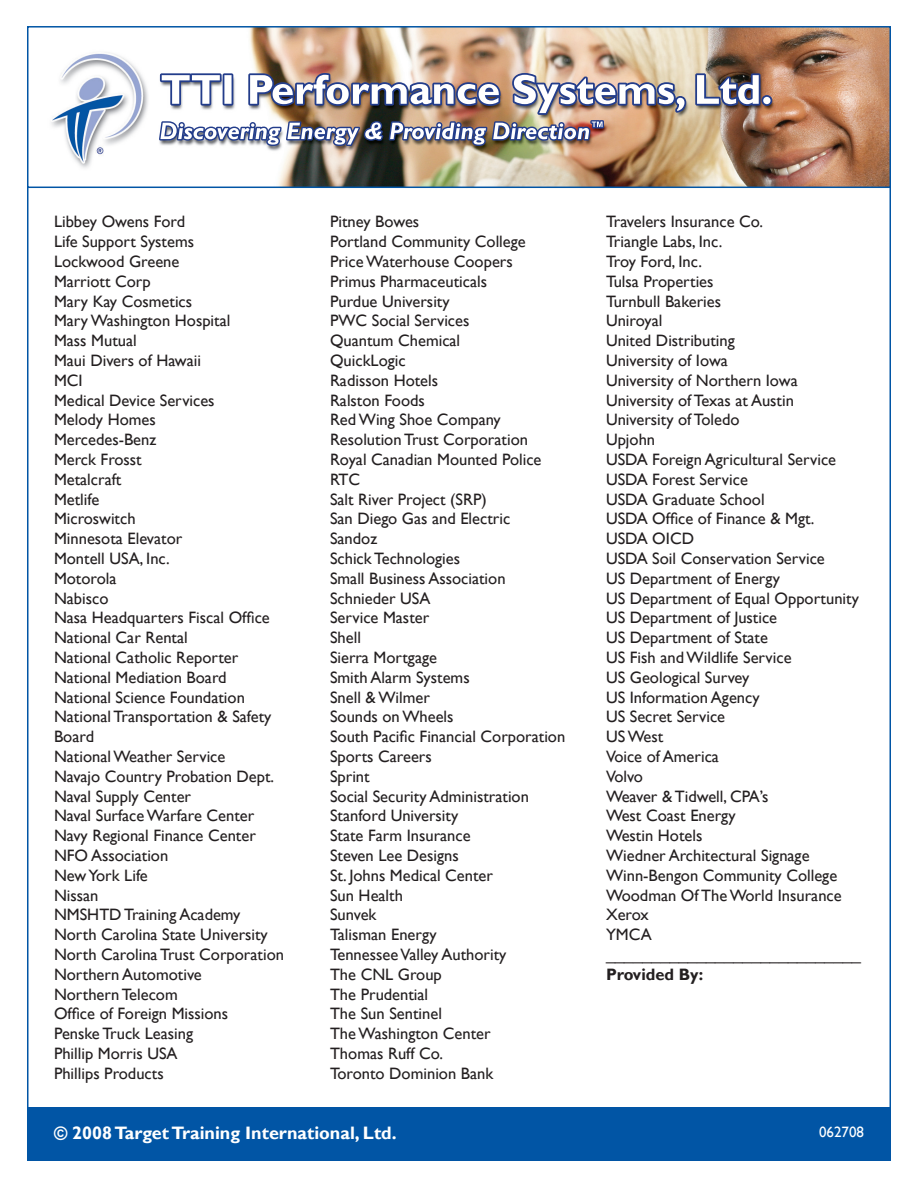
<style>
.page{position:relative;width:918px;height:1188px;background:#fff}
.page>*{position:absolute;margin:0;border:0;box-sizing:border-box;transform-origin:0 0}
.t1{font:700 18px "Gill Sans";color:#fff}
.t2{font:16.5px/19.8px "Gill Sans";color:#231f20}
.t3{font:700 16.5px "Gill Sans";color:#231f20}
.t4{font:15px "Gill Sans";color:#fff}
</style>
<div class="page">
<img style="left:51px;top:29px;width:837px;height:156px">
<img style="left:364px;top:120px;width:240px;height:21px">
<img style="left:160px;top:122px;width:443px;height:17px">
<img style="left:512px;top:73px;width:105px;height:42px">
<img style="left:162px;top:75px;width:597px;height:29px">
<div style="left:27px;top:26px;width:864px;height:162px;border:2px solid #0155a5"></div>
<div style="left:27px;top:1107px;width:864px;height:54px;background:#0155a5"></div>
<p class="t2" style="left:54px;top:212px;width:133px">Libbey Owens Ford</p>
<p class="t2" style="left:54px;top:232px;width:142px">Life Support Systems</p>
<p class="t2" style="left:54px;top:252px;width:127px">Lockwood Greene</p>
<p class="t2" style="left:54px;top:272px;width:98px">Marriott Corp</p>
<p class="t2" style="left:54px;top:291px;width:140px">Mary Kay Cosmetics</p>
<p class="t2" style="left:54px;top:311px;width:178px">Mary Washington Hospital</p>
<p class="t2" style="left:54px;top:331px;width:84px">Mass Mutual</p>
<p class="t2" style="left:54px;top:351px;width:149px">Maui Divers of Hawaii</p>
<p class="t2" style="left:54px;top:371px;width:30px">MCI</p>
<p class="t2" style="left:54px;top:390px;width:162px">Medical Device Services</p>
<p class="t2" style="left:54px;top:410px;width:103px">Melody Homes</p>
<p class="t2" style="left:54px;top:430px;width:104px">Mercedes-Benz</p>
<p class="t2" style="left:54px;top:450px;width:89px">Merck Frosst</p>
<p class="t2" style="left:54px;top:470px;width:69px">Metalcraft</p>
<p class="t2" style="left:54px;top:489px;width:47px">Metlife</p>
<p class="t2" style="left:54px;top:509px;width:83px">Microswitch</p>
<p class="t2" style="left:54px;top:529px;width:130px">Minnesota Elevator</p>
<p class="t2" style="left:54px;top:549px;width:117px">Montell USA, Inc.</p>
<p class="t2" style="left:54px;top:569px;width:64px">Motorola</p>
<p class="t2" style="left:54px;top:588px;width:56px">Nabisco</p>
<p class="t2" style="left:54px;top:608px;width:217px">Nasa Headquarters Fiscal Office</p>
<p class="t2" style="left:54px;top:628px;width:135px">National Car Rental</p>
<p class="t2" style="left:54px;top:648px;width:186px">National Catholic Reporter</p>
<p class="t2" style="left:54px;top:668px;width:174px">National Mediation Board</p>
<p class="t2" style="left:54px;top:687px;width:192px">National Science Foundation</p>
<p class="t2" style="left:54px;top:707px;width:219px">National Transportation &amp; Safety<br>Board</p>
<p class="t2" style="left:54px;top:747px;width:173px">National Weather Service</p>
<p class="t2" style="left:54px;top:767px;width:222px">Navajo Country Probation Dept.</p>
<p class="t2" style="left:54px;top:786px;width:139px">Naval Supply Center</p>
<p class="t2" style="left:54px;top:806px;width:202px">Naval Surface Warfare Center</p>
<p class="t2" style="left:54px;top:826px;width:203px">Navy Regional Finance Center</p>
<p class="t2" style="left:54px;top:846px;width:116px">NFO Association</p>
<p class="t2" style="left:54px;top:866px;width:95px">New York Life</p>
<p class="t2" style="left:54px;top:885px;width:46px">Nissan</p>
<p class="t2" style="left:54px;top:905px;width:188px">NMSHTD Training Academy</p>
<p class="t2" style="left:54px;top:925px;width:215px">North Carolina State University</p>
<p class="t2" style="left:54px;top:945px;width:232px">North Carolina Trust Corporation</p>
<p class="t2" style="left:54px;top:965px;width:149px">Northern Automotive</p>
<p class="t2" style="left:54px;top:984px;width:125px">Northern Telecom</p>
<p class="t2" style="left:54px;top:1004px;width:176px">Office of Foreign Missions</p>
<p class="t2" style="left:54px;top:1024px;width:141px">Penske Truck Leasing</p>
<p class="t2" style="left:54px;top:1044px;width:125px">Phillip Morris USA</p>
<p class="t2" style="left:54px;top:1064px;width:111px">Phillips Products</p>
<p class="t2" style="left:330px;top:212px;width:91px">Pitney Bowes</p>
<p class="t2" style="left:330px;top:232px;width:197px">Portland Community College</p>
<p class="t2" style="left:330px;top:252px;width:184px">Price Waterhouse Coopers</p>
<p class="t2" style="left:330px;top:272px;width:159px">Primus Pharmaceuticals</p>
<p class="t2" style="left:330px;top:291px;width:121px">Purdue University</p>
<p class="t2" style="left:330px;top:311px;width:141px">PWC Social Services</p>
<p class="t2" style="left:330px;top:331px;width:132px">Quantum Chemical</p>
<p class="t2" style="left:330px;top:351px;width:77px">QuickLogic</p>
<p class="t2" style="left:330px;top:371px;width:110px">Radisson Hotels</p>
<p class="t2" style="left:330px;top:390px;width:96px">Ralston Foods</p>
<p class="t2" style="left:330px;top:410px;width:172px">Red Wing Shoe Company</p>
<p class="t2" style="left:330px;top:430px;width:200px">Resolution Trust Corporation</p>
<p class="t2" style="left:330px;top:450px;width:213px">Royal Canadian Mounted Police</p>
<p class="t2" style="left:330px;top:470px;width:32px">RTC</p>
<p class="t2" style="left:330px;top:489px;width:158px">Salt River Project (SRP)</p>
<p class="t2" style="left:330px;top:509px;width:182px">San Diego Gas and Electric</p>
<p class="t2" style="left:330px;top:529px;width:49px">Sandoz</p>
<p class="t2" style="left:330px;top:549px;width:132px">Schick Technologies</p>
<p class="t2" style="left:330px;top:569px;width:177px">Small Business Association</p>
<p class="t2" style="left:330px;top:588px;width:102px">Schnieder USA</p>
<p class="t2" style="left:330px;top:608px;width:101px">Service Master</p>
<p class="t2" style="left:330px;top:628px;width:32px">Shell</p>
<p class="t2" style="left:330px;top:648px;width:108px">Sierra Mortgage</p>
<p class="t2" style="left:330px;top:668px;width:141px">Smith Alarm Systems</p>
<p class="t2" style="left:330px;top:687px;width:101px">Snell &amp; Wilmer</p>
<p class="t2" style="left:330px;top:707px;width:125px">Sounds on Wheels</p>
<p class="t2" style="left:330px;top:727px;width:237px">South Pacific Financial Corporation</p>
<p class="t2" style="left:330px;top:747px;width:103px">Sports Careers</p>
<p class="t2" style="left:330px;top:767px;width:41px">Sprint</p>
<p class="t2" style="left:330px;top:786px;width:201px">Social Security Administration</p>
<p class="t2" style="left:330px;top:806px;width:130px">Stanford University</p>
<p class="t2" style="left:330px;top:826px;width:142px">State Farm Insurance</p>
<p class="t2" style="left:330px;top:846px;width:130px">Steven Lee Designs</p>
<p class="t2" style="left:330px;top:866px;width:165px">St. Johns Medical Center</p>
<p class="t2" style="left:330px;top:885px;width:74px">Sun Health</p>
<p class="t2" style="left:330px;top:905px;width:48px">Sunvek</p>
<p class="t2" style="left:330px;top:925px;width:108px">Talisman Energy</p>
<p class="t2" style="left:330px;top:945px;width:178px">Tennessee Valley Authority</p>
<p class="t2" style="left:330px;top:965px;width:113px">The CNL Group</p>
<p class="t2" style="left:330px;top:984px;width:100px">The Prudential</p>
<p class="t2" style="left:330px;top:1004px;width:113px">The Sun Sentinel</p>
<p class="t2" style="left:330px;top:1024px;width:162px">The Washington Center</p>
<p class="t2" style="left:330px;top:1044px;width:114px">Thomas Ruff Co.</p>
<p class="t2" style="left:330px;top:1064px;width:165px">Toronto Dominion Bank</p>
<p class="t2" style="left:606px;top:212px;width:159px">Travelers Insurance Co.</p>
<p class="t2" style="left:606px;top:232px;width:118px">Triangle Labs, Inc.</p>
<p class="t2" style="left:606px;top:252px;width:98px">Troy Ford, Inc.</p>
<p class="t2" style="left:606px;top:272px;width:109px">Tulsa Properties</p>
<p class="t2" style="left:606px;top:291px;width:117px">Turnbull Bakeries</p>
<p class="t2" style="left:606px;top:311px;width:58px">Uniroyal</p>
<p class="t2" style="left:606px;top:331px;width:130px">United Distributing</p>
<p class="t2" style="left:606px;top:351px;width:123px">University of Iowa</p>
<p class="t2" style="left:606px;top:371px;width:193px">University of Northern Iowa</p>
<p class="t2" style="left:606px;top:390px;width:189px">University of Texas at Austin</p>
<p class="t2" style="left:606px;top:410px;width:135px">University of Toledo</p>
<p class="t2" style="left:606px;top:430px;width:51px">Upjohn</p>
<p class="t2" style="left:606px;top:450px;width:232px">USDA Foreign Agricultural Service</p>
<p class="t2" style="left:606px;top:470px;width:143px">USDA Forest Service</p>
<p class="t2" style="left:606px;top:489px;width:160px">USDA Graduate School</p>
<p class="t2" style="left:606px;top:509px;width:210px">USDA Office of Finance &amp; Mgt.</p>
<p class="t2" style="left:606px;top:529px;width:90px">USDA OICD</p>
<p class="t2" style="left:606px;top:549px;width:220px">USDA Soil Conservation Service</p>
<p class="t2" style="left:606px;top:569px;width:176px">US Department of Energy</p>
<p class="t2" style="left:606px;top:588px;width:254px">US Department of Equal Opportunity</p>
<p class="t2" style="left:606px;top:608px;width:173px">US Department of Justice</p>
<p class="t2" style="left:606px;top:628px;width:164px">US Department of State</p>
<p class="t2" style="left:606px;top:648px;width:187px">US Fish and Wildlife Service</p>
<p class="t2" style="left:606px;top:668px;width:145px">US Geological Survey</p>
<p class="t2" style="left:606px;top:687px;width:155px">US Information Agency</p>
<p class="t2" style="left:606px;top:707px;width:121px">US Secret Service</p>
<p class="t2" style="left:606px;top:727px;width:59px">US West</p>
<p class="t2" style="left:606px;top:747px;width:114px">Voice of America</p>
<p class="t2" style="left:606px;top:767px;width:39px">Volvo</p>
<p class="t2" style="left:606px;top:786px;width:164px">Weaver &amp; Tidwell, CPA’s</p>
<p class="t2" style="left:606px;top:806px;width:131px">West Coast Energy</p>
<p class="t2" style="left:606px;top:826px;width:98px">Westin Hotels</p>
<p class="t2" style="left:606px;top:846px;width:205px">Wiedner Architectural Signage</p>
<p class="t2" style="left:606px;top:866px;width:233px">Winn-Bengon Community College</p>
<p class="t2" style="left:606px;top:885px;width:237px">Woodman Of The World Insurance</p>
<p class="t2" style="left:606px;top:905px;width:44px">Xerox</p>
<p class="t2" style="left:606px;top:925px;width:47px">YMCA</p>
<p class="t2" style="left:606px;top:945px;width:257px">____________________________</p>
<p class="t3" style="left:606px;top:964px;width:99px">Provided By:</p>
<p class="t1" style="left:54px;top:1122px;width:344px">© 2008 Target Training International, Ltd.</p>
<p class="t4" style="left:819px;top:1124px;width:46px">062708</p>
</div>
